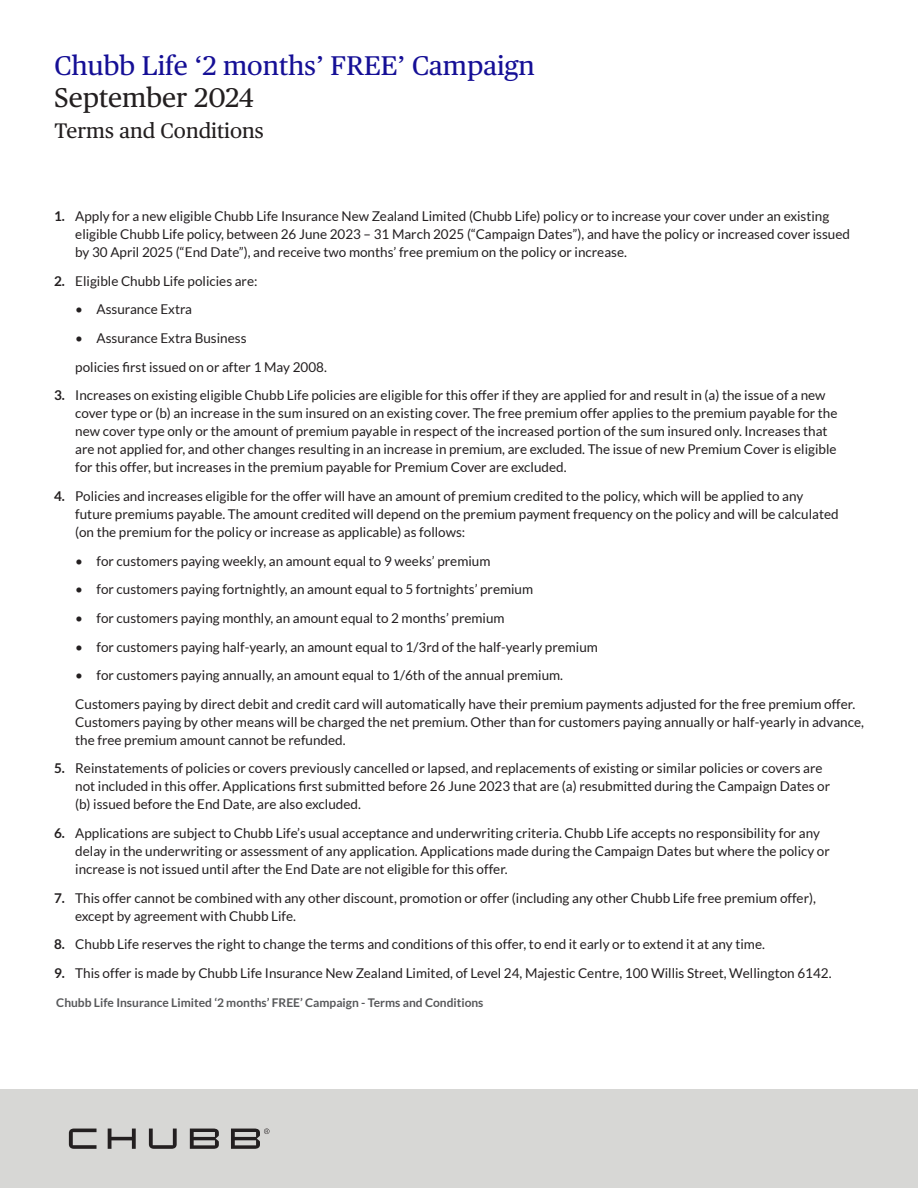
<style>
.page{position:relative;width:918px;height:1188px;background:#fff}
.page>*{position:absolute;margin:0;border:0;box-sizing:border-box;transform-origin:0 0}
.t1{font:27px/31.5px "Chubb Publico Text";color:#150f96}
.t2{font:21px "Chubb Publico Text";color:#231f20}
.t3{font:13.5px/18px "Lato";color:#231f20}
.t4{font:700 12px "Lato";color:#57585a}
.s1{color:#231f20}
.s2{font-weight:700}
</style>
<div class="page">
<div style="left:0;top:1089px;width:918px;height:99px;background:#d7d7d5"></div>
<svg style="left:69px;top:1129px;width:200px;height:20px"></svg>
<p class="t1" style="left:55px;top:48px;width:482px">Chubb Life ‘2 months’ FREE’ Campaign<br><span class="s1">September 2024</span></p>
<p class="t2" style="left:55px;top:115px;width:211px">Terms and Conditions</p>
<p class="t3" style="left:75px;top:207px;width:776px;text-indent:-21px"><span class="s2">1.</span> Apply for a new eligible Chubb Life Insurance New Zealand Limited (Chubb Life) policy or to increase your cover under an existing eligible Chubb Life policy, between 26 June 2023 – 31 March 2025 (“Campaign Dates”), and have the policy or increased cover issued by 30 April 2025 (“End Date”), and receive two months’ free premium on the policy or increase.</p>
<p class="t3" style="left:54px;top:272px;width:205px"><span class="s2">2.</span> Eligible Chubb Life policies are:</p>
<p class="t3" style="left:75px;top:301px;width:118px">• Assurance Extra</p>
<p class="t3" style="left:75px;top:329px;width:173px">• Assurance Extra Business</p>
<p class="t3" style="left:75px;top:358px;width:253px">policies first issued on or after 1 May 2008.</p>
<p class="t3" style="left:75px;top:386px;width:764px;text-indent:-21px"><span class="s2">3.</span> Increases on existing eligible Chubb Life policies are eligible for this offer if they are applied for and result in (a) the issue of a new cover type or (b) an increase in the sum insured on an existing cover. The free premium offer applies to the premium payable for the new cover type only or the amount of premium payable in respect of the increased portion of the sum insured only. Increases that are not applied for, and other changes resulting in an increase in premium, are excluded. The issue of new Premium Cover is eligible for this offer, but increases in the premium payable for Premium Cover are excluded.</p>
<p class="t3" style="left:75px;top:487px;width:765px;text-indent:-21px"><span class="s2">4.</span> Policies and increases eligible for the offer will have an amount of premium credited to the policy, which will be applied to any future premiums payable. The amount credited will depend on the premium payment frequency on the policy and will be calculated (on the premium for the policy or increase as applicable) as follows:</p>
<p class="t3" style="left:75px;top:552px;width:417px">• for customers paying weekly, an amount equal to 9 weeks’ premium</p>
<p class="t3" style="left:75px;top:580px;width:459px">• for customers paying fortnightly, an amount equal to 5 fortnights’ premium</p>
<p class="t3" style="left:75px;top:609px;width:431px">• for customers paying monthly, an amount equal to 2 months’ premium</p>
<p class="t3" style="left:75px;top:638px;width:524px">• for customers paying half-yearly, an amount equal to 1/3rd of the half-yearly premium</p>
<p class="t3" style="left:75px;top:666px;width:489px">• for customers paying annually, an amount equal to 1/6th of the annual premium.</p>
<p class="t3" style="left:75px;top:695px;width:790px">Customers paying by direct debit and credit card will automatically have their premium payments adjusted for the free premium offer.<br>Customers paying by other means will be charged the net premium. Other than for customers paying annually or half-yearly in advance, the free premium amount cannot be refunded.</p>
<p class="t3" style="left:75px;top:759px;width:756px;text-indent:-21px"><span class="s2">5.</span> Reinstatements of policies or covers previously cancelled or lapsed, and replacements of existing or similar policies or covers are not included in this offer. Applications first submitted before 26 June 2023 that are (a) resubmitted during the Campaign Dates or (b) issued before the End Date, are also excluded.</p>
<p class="t3" style="left:75px;top:824px;width:756px;text-indent:-21px"><span class="s2">6.</span> Applications are subject to Chubb Life’s usual acceptance and underwriting criteria. Chubb Life accepts no responsibility for any delay in the underwriting or assessment of any application. Applications made during the Campaign Dates but where the policy or increase is not issued until after the End Date are not eligible for this offer.</p>
<p class="t3" style="left:75px;top:889px;width:742px;text-indent:-21px"><span class="s2">7.</span> This offer cannot be combined with any other discount, promotion or offer (including any other Chubb Life free premium offer), except by agreement with Chubb Life.</p>
<p class="t3" style="left:54px;top:935px;width:712px"><span class="s2">8.</span> Chubb Life reserves the right to change the terms and conditions of this offer, to end it early or to extend it at any time.</p>
<p class="t3" style="left:54px;top:964px;width:779px"><span class="s2">9.</span> This offer is made by Chubb Life Insurance New Zealand Limited, of Level 24, Majestic Centre, 100 Willis Street, Wellington 6142.</p>
<p class="t4" style="left:56px;top:995px;width:429px">Chubb Life Insurance Limited ‘2 months’ FREE’ Campaign - Terms and Conditions</p>
</div>
